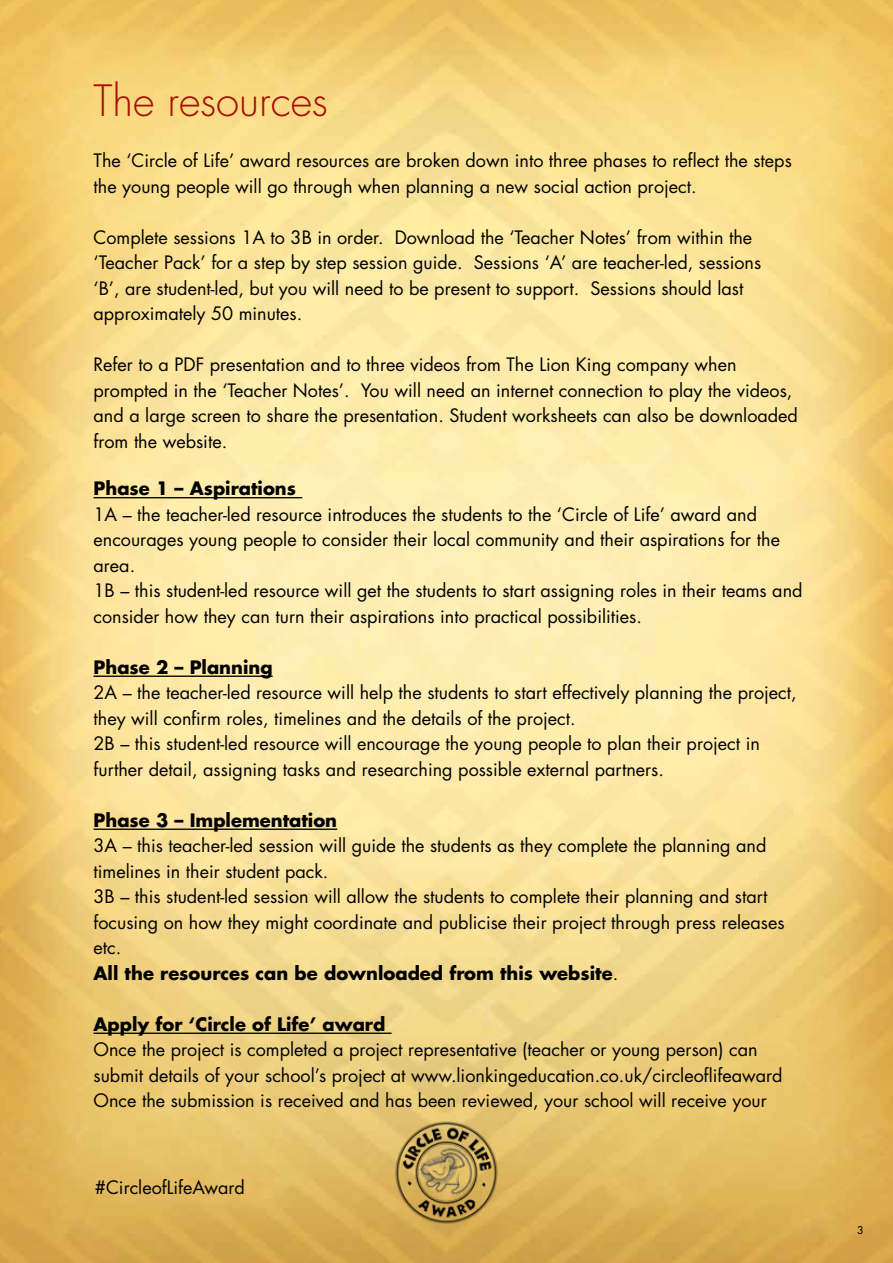
<style>
.page{position:relative;width:893px;height:1263px;background:#fff}
.page>*{position:absolute;margin:0;border:0;box-sizing:border-box;transform-origin:0 0}
.t1{font:300 42px "Futura";color:#a50f07}
.t2{font:18px/25.5px "Futura";color:#000}
.t3{font:700 18px "Futura";color:#000}
.t4{font:10.5px "Futura";color:#000}
.s1{font-weight:700}
</style>
<div class="page">
<img style="left:0;top:0;width:893px;height:1263px">
<hr style="left:94px;top:497px;width:208px;height:1px;background:#000">
<hr style="left:94px;top:675px;width:179px;height:2px;background:#000">
<hr style="left:94px;top:828px;width:243px;height:2px;background:#000">
<hr style="left:94px;top:1032px;width:298px;height:2px;background:#000">
<img style="left:393px;top:1119px;width:107px;height:107px">
<h1 class="t1" style="left:94px;top:74px;width:236px">The resources</h1>
<p class="t2" style="left:94px;top:148px;width:700px">The ‘Circle of Life’ award resources are broken down into three phases to reflect the steps the young people will go through when planning a new social action project.</p>
<p class="t2" style="left:94px;top:224px;width:669px">Complete sessions 1A to 3B in order. Download the ‘Teacher Notes’ from within the ‘Teacher Pack’ for a step by step session guide. Sessions ‘A’ are teacher-led, sessions ‘B’, are student-led, but you will need to be present to support. Sessions should last approximately 50 minutes.</p>
<p class="t2" style="left:94px;top:352px;width:706px">Refer to a PDF presentation and to three videos from The Lion King company when prompted in the ‘Teacher Notes’. You will need an internet connection to play the videos, and a large screen to share the presentation. Student worksheets can also be downloaded from the website.</p>
<p class="t3" style="left:94px;top:476px;width:204px">Phase 1 – Aspirations</p>
<p class="t2" style="left:94px;top:501px;width:710px">1A – the teacher-led resource introduces the students to the ‘Circle of Life’ award and encourages young people to consider their local community and their aspirations for the area.<br>1B – this student-led resource will get the students to start assigning roles in their teams and consider how they can turn their aspirations into practical possibilities.</p>
<p class="t3" style="left:94px;top:654px;width:181px">Phase 2 – Planning</p>
<p class="t2" style="left:94px;top:679px;width:705px">2A – the teacher-led resource will help the students to start effectively planning the project, they will confirm roles, timelines and the details of the project.<br>2B – this student-led resource will encourage the young people to plan their project in further detail, assigning tasks and researching possible external partners.</p>
<p class="t3" style="left:94px;top:807px;width:245px">Phase 3 – Implementation</p>
<p class="t2" style="left:94px;top:832px;width:692px">3A – this teacher-led session will guide the students as they complete the planning and timelines in their student pack.<br>3B – this student-led session will allow the students to complete their planning and start focusing on how they might coordinate and publicise their project through press releases etc.<br><span class="s1">All the resources can be downloaded from this website</span>.</p>
<p class="t3" style="left:94px;top:1011px;width:293px">Apply for ‘Circle of Life’ award</p>
<p class="t2" style="left:94px;top:1036px;width:691px">Once the project is completed a project representative (teacher or young person) can submit details of your school’s project at www.lionkingeducation.co.uk/circleoflifeaward<br>Once the submission is received and has been reviewed, your school will receive your</p>
<p class="t2" style="left:95px;top:1174px;width:151px">#CircleofLifeAward</p>
<p class="t4" style="left:857px;top:1223px;width:8px">3</p>
</div>
